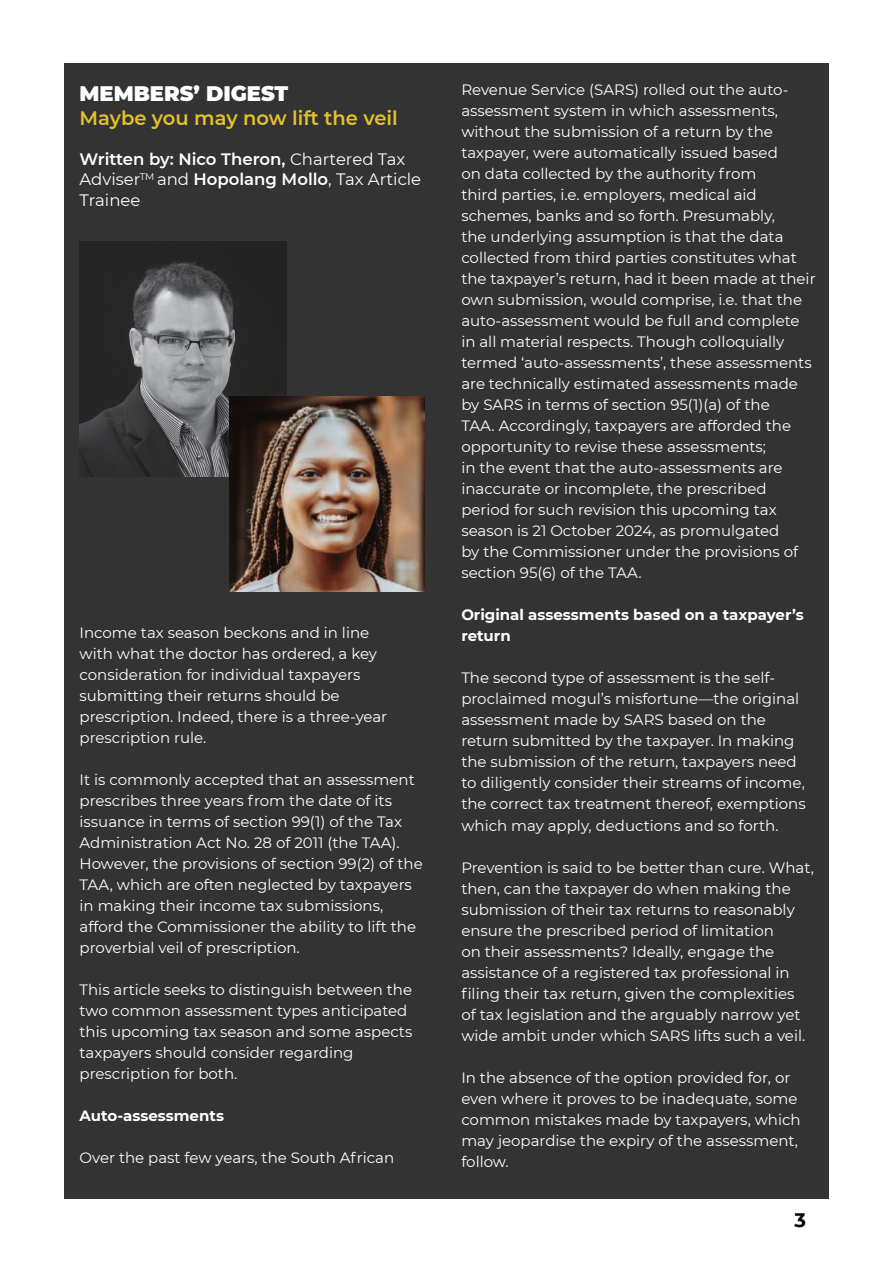
<style>
.page{position:relative;width:893px;height:1263px;background:#fff}
.page>*{position:absolute;margin:0;border:0;box-sizing:border-box;transform-origin:0 0}
.t1{font:900 21px "Montserrat";color:#fff}
.t2{font:600 19.5px "Montserrat";color:#e4c22b}
.t3{font:700 19.5px "Montserrat";color:#000}
.t4{font:16.5px/20.2px "Montserrat";color:#fff}
.t5{font:15px/21px "Montserrat";color:#fff}
.t6{font:700 15px/21px "Montserrat";color:#fff}
.s1{font-weight:600}
</style>
<div class="page">
<div style="left:64px;top:64px;width:765px;height:1135px;background:#333"></div>
<img style="left:80px;top:241px;width:207px;height:236px">
<img style="left:230px;top:396px;width:194px;height:195px">
<h1 class="t1" style="left:80px;top:78px;width:210px">MEMBERS’ DIGEST</h1>
<h2 class="t2" style="left:80px;top:104px;width:320px">Maybe you may now lift the veil</h2>
<p class="t4" style="left:80px;top:149px;width:343px"><span class="s1">Written by: Nico Theron,</span> Chartered Tax<br>Adviser<sup>TM</sup> and <span class="s1">Hopolang Mollo</span>, Tax Article<br>Trainee</p>
<p class="t5" style="left:80px;top:621px;width:309px">Income tax season beckons and in line with what the doctor has ordered, a key consideration for individual taxpayers submitting their returns should be prescription. Indeed, there is a three-year prescription rule.</p>
<p class="t5" style="left:80px;top:768px;width:345px">It is commonly accepted that an assessment prescribes three years from the date of its issuance in terms of section 99(1) of the Tax Administration Act No. 28 of 2011 (the TAA).<br>However, the provisions of section 99(2) of the TAA, which are often neglected by taxpayers in making their income tax submissions, afford the Commissioner the ability to lift the proverbial veil of prescription.</p>
<p class="t5" style="left:80px;top:978px;width:334px">This article seeks to distinguish between the two common assessment types anticipated this upcoming tax season and some aspects taxpayers should consider regarding prescription for both.</p>
<p class="t6" style="left:80px;top:1104px;width:146px">Auto-assessments</p>
<p class="t5" style="left:80px;top:1146px;width:316px">Over the past few years, the South African</p>
<p class="t5" style="left:461px;top:79px;width:356px">Revenue Service (SARS) rolled out the auto&shy;assessment system in which assessments, without the submission of a return by the taxpayer, were automatically issued based<br>on data collected by the authority from<br>third parties, i.e. employers, medical aid schemes, banks and so forth. Presumably,<br>the underlying assumption is that the data collected from third parties constitutes what the taxpayer’s return, had it been made at their own submission, would comprise, i.e. that the auto-assessment would be full and complete in all material respects. Though colloquially termed ‘auto-assessments’, these assessments are technically estimated assessments made by SARS in terms of section 95(1)(a) of the<br>TAA. Accordingly, taxpayers are afforded the opportunity to revise these assessments;<br>in the event that the auto-assessments are inaccurate or incomplete, the prescribed period for such revision this upcoming tax season is 21 October 2024, as promulgated<br>by the Commissioner under the provisions of section 95(6) of the TAA.</p>
<p class="t6" style="left:461px;top:604px;width:344px">Original assessments based on a taxpayer’s return</p>
<p class="t5" style="left:461px;top:667px;width:346px">The second type of assessment is the self&shy;proclaimed mogul’s misfortune—the original assessment made by SARS based on the return submitted by the taxpayer. In making the submission of the return, taxpayers need to diligently consider their streams of income, the correct tax treatment thereof, exemptions which may apply, deductions and so forth.</p>
<p class="t5" style="left:461px;top:856px;width:354px">Prevention is said to be better than cure. What, then, can the taxpayer do when making the submission of their tax returns to reasonably ensure the prescribed period of limitation<br>on their assessments? Ideally, engage the assistance of a registered tax professional in filing their tax return, given the complexities<br>of tax legislation and the arguably narrow yet wide ambit under which SARS lifts such a veil.</p>
<p class="t5" style="left:461px;top:1066px;width:341px">In the absence of the option provided for, or even where it proves to be inadequate, some common mistakes made by taxpayers, which may jeopardise the expiry of the assessment, follow.</p>
<h2 class="t3" style="left:794px;top:1206px;width:13px">3</h2>
</div>
